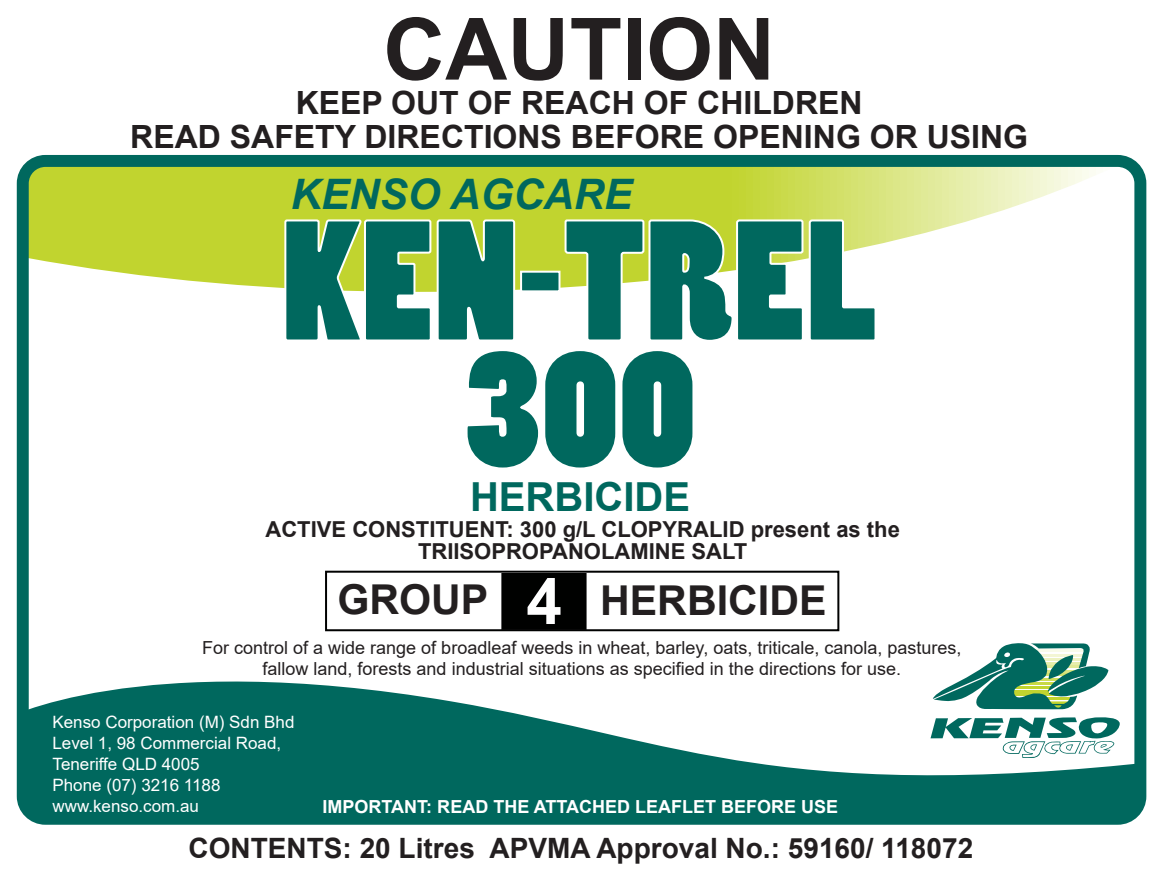
<style>
.page{position:relative;width:1163px;height:879px;background:#fff}
.page>*{position:absolute;margin:0;border:0;box-sizing:border-box;transform-origin:0 0}
.t1{font:160px/128px "Poplar Std";color:#00685e;text-align:center;scale:1.08 1}
.t2{font:700 86px "Arial";color:#231f20}
.t3{font:italic 700 42px "Arial";color:#00685e}
.t4{font:700 41.2px "Arial";color:#231f20}
.t5{font:700 40px "Arial";color:#00685e}
.t6{font:700 32px/34px "Arial";color:#231f20;text-align:center}
.t7{font:700 28px "Arial";color:#231f20}
.t8{font:700 22px/22px "Arial";color:#231f20;text-align:center}
.t9{font:18px/21.6px "Arial";color:#231f20;text-align:center}
.t10{font:700 18px "Arial";color:#fff}
.t11{font:17px/21px "Arial";color:#fff}
.s1{font-size:64px;color:#fff}
</style>
<div class="page">
<svg style="left:30px;top:670px;width:1103px;height:142px;fill:#00685e"></svg>
<svg style="left:30px;top:168px;width:1066px;height:120px"></svg>
<div style="left:17px;top:155px;width:1129px;height:670px;border:12px solid #00685e;border-radius:23px"></div>
<svg style="left:930px;top:717px;width:189px;height:41px"></svg>
<svg style="left:932px;top:643px;width:176px;height:66px"></svg>
<div style="left:501px;top:574px;width:85px;height:54px;background:#000100"></div>
<div style="left:325px;top:571px;width:514px;height:60px;border:2px solid #000100"></div>
<svg style="left:283px;top:218px;width:594px;height:74px"></svg>
<h2 class="t2" style="left:383px;top:-11px;width:393px">CAUTION</h2>
<h3 class="t6" style="left:130px;top:86px;width:899px">KEEP OUT OF REACH OF CHILDREN<br>READ SAFETY DIRECTIONS BEFORE OPENING OR USING</h3>
<h3 class="t3" style="left:290px;top:166px;width:343px">KENSO AGCARE</h3>
<h1 class="t1" style="left:282px;top:225px;width:553px">KEN-TREL<br>300</h1>
<h3 class="t5" style="left:470px;top:468px;width:222px">HERBICIDE</h3>
<p class="t8" style="left:265px;top:519px;width:636px">ACTIVE CONSTITUENT: 300 g/L CLOPYRALID present as the<br>TRIISOPROPANOLAMINE SALT</p>
<h3 class="t4" style="left:337px;top:571px;width:490px">GROUP <span class="s1">4</span> HERBICIDE</h3>
<p class="t9" style="left:202px;top:636px;width:761px">For control of a wide range of broadleaf weeds in wheat, barley, oats, triticale, canola, pastures, fallow land, forests and industrial situations as specified in the directions for use.</p>
<p class="t11" style="left:52px;top:711px;width:243px">Kenso Corporation (M) Sdn Bhd<br>Level 1, 98 Commercial Road,<br>Teneriffe QLD 4005<br>Phone (07) 3216 1188 www.kenso.com.au</p>
<p class="t10" style="left:322px;top:794px;width:517px">IMPORTANT: READ THE ATTACHED LEAFLET BEFORE USE</p>
<h3 class="t7" style="left:188px;top:829px;width:786px">CONTENTS: 20 Litres APVMA Approval No.: 59160/ 118072</h3>
</div>
